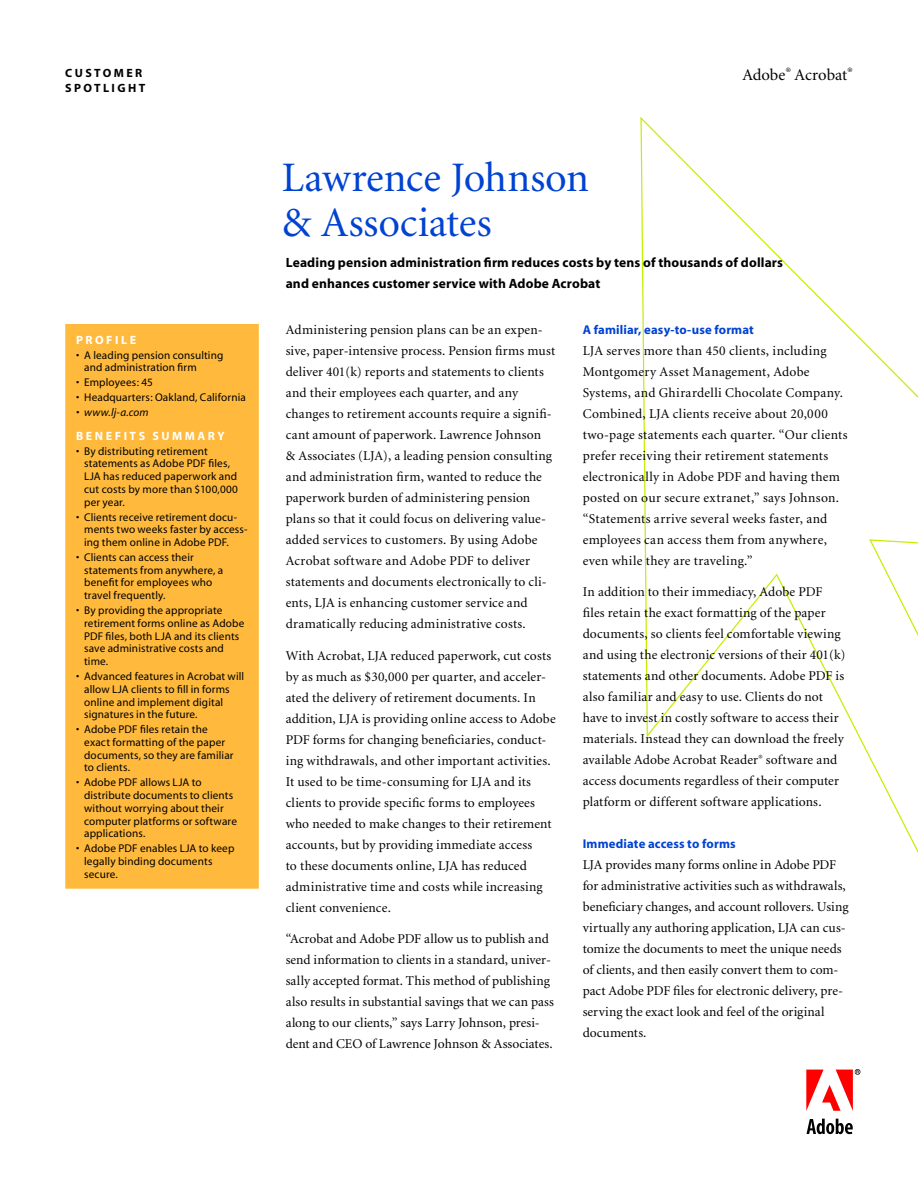
<style>
.page{position:relative;width:918px;height:1188px;background:#fff}
.page>*{position:absolute;margin:0;border:0;box-sizing:border-box;transform-origin:0 0}
.t1{font:64.5px "Adobe Corp ID Adobe";color:#f00}
.t2{font:42px/45px "Adobe Corp ID Minion Rg";color:#0042d1}
.t3{font:16.5px "Adobe Corp ID Minion Rg";letter-spacing:-.005em;color:#000}
.t4{font:13.5px/21px "Adobe Corp ID Minion Rg";letter-spacing:.01em;color:#000}
.t5{font:13.5px/21px "Adobe Corp ID Myriad Bd";letter-spacing:.01em;color:#000}
.t6{font:12.75px "Adobe Corp ID Myriad Bd";letter-spacing:.01em;color:#0042d1}
.t7{font:12px "Adobe Corp ID Myriad Bd";letter-spacing:.21em;color:#fff}
.t8{font:12px/15px "Adobe Corp ID Myriad Bd";letter-spacing:.2em;color:#000}
.t9{font:11.25px/12.8px "Adobe Corp ID Myriad Rg";letter-spacing:.01em;color:#000}
.t10{font:11.25px "Adobe Corp ID Myriad Rg It";letter-spacing:.015em;color:#000}
.s1{color:#000}
</style>
<div class="page">
<svg style="left:640px;top:116px;width:278px;height:737px"></svg>
<div style="left:65px;top:324px;width:194px;height:565px;background:#ffba3d"></div>
<p class="t8" style="left:65px;top:65px;width:82px">CUSTOMER<br>SPOTLIGHT</p>
<p class="t7" style="left:76px;top:333px;width:62px">PROFILE</p>
<p class="t9" style="left:84px;top:348px;width:141px;text-indent:-8px">• A leading pension consulting and administration firm</p>
<p class="t9" style="left:76px;top:376px;width:78px">• Employees: 45</p>
<p class="t9" style="left:76px;top:391px;width:171px">• Headquarters: Oakland, California</p>
<p class="t10" style="left:76px;top:406px;width:74px">• www.lj-a.com</p>
<p class="t7" style="left:76px;top:429px;width:150px">BENEFITS SUMMARY</p>
<p class="t9" style="left:84px;top:444px;width:155px;text-indent:-8px">• By distributing retirement statements as Adobe PDF files,<br>LJA has reduced paperwork and cut costs by more than $100,000 per year.</p>
<p class="t9" style="left:84px;top:510px;width:165px;text-indent:-8px">• Clients receive retirement docu&shy;ments two weeks faster by access&shy;ing them online in Adobe PDF.</p>
<p class="t9" style="left:84px;top:551px;width:141px;text-indent:-8px">• Clients can access their statements from anywhere, a benefit for employees who travel frequently.</p>
<p class="t9" style="left:84px;top:604px;width:162px;text-indent:-8px">• By providing the appropriate retirement forms online as Adobe<br>PDF files, both LJA and its clients save administrative costs and time.</p>
<p class="t9" style="left:84px;top:670px;width:162px;text-indent:-8px">• Advanced features in Acrobat will allow LJA clients to fill in forms online and implement digital signatures in the future.</p>
<p class="t9" style="left:84px;top:723px;width:151px;text-indent:-8px">• Adobe PDF files retain the exact formatting of the paper documents, so they are familiar to clients.</p>
<p class="t9" style="left:84px;top:776px;width:154px;text-indent:-8px">• Adobe PDF allows LJA to distribute documents to clients without worrying about their computer platforms or software applications.</p>
<p class="t9" style="left:84px;top:842px;width:152px;text-indent:-8px">• Adobe PDF enables LJA to keep legally binding documents secure.</p>
<p class="t2" style="left:282px;top:154px;width:309px">Lawrence Johnson &amp; Associates</p>
<p class="t3" style="left:742px;top:64px;width:112px">Adobe<sup>®</sup> Acrobat<sup>®</sup></p>
<p class="t5" style="left:286px;top:252px;width:499px">Leading pension administration firm reduces costs by tens of thousands of dollars and enhances customer service with Adobe Acrobat</p>
<p class="t4" style="left:286px;top:319px;width:271px">Administering pension plans can be an expen&shy;sive, paper-intensive process. Pension firms must deliver 401(k) reports and statements to clients and their employees each quarter, and any changes to retirement accounts require a signifi&shy;cant amount of paperwork. Lawrence Johnson<br>&amp; Associates (LJA), a leading pension consulting and administration firm, wanted to reduce the paperwork burden of administering pension plans so that it could focus on delivering value&shy;added services to customers. By using Adobe Acrobat software and Adobe PDF to deliver statements and documents electronically to cli&shy;ents, LJA is enhancing customer service and dramatically reducing administrative costs.</p>
<p class="t4" style="left:286px;top:644px;width:272px">With Acrobat, LJA reduced paperwork, cut costs by as much as $30,000 per quarter, and acceler&shy;ated the delivery of retirement documents. In addition, LJA is providing online access to Adobe PDF forms for changing beneficiaries, conduct&shy;ing withdrawals, and other important activities.<br>It used to be time-consuming for LJA and its clients to provide specific forms to employees who needed to make changes to their retirement accounts, but by providing immediate access<br>to these documents online, LJA has reduced administrative time and costs while increasing client convenience.</p>
<p class="t4" style="left:286px;top:928px;width:270px">“Acrobat and Adobe PDF allow us to publish and send information to clients in a standard, univer&shy;sally accepted format. This method of publishing also results in substantial savings that we can pass along to our clients,” says Larry Johnson, presi&shy;dent and CEO of Lawrence Johnson &amp; Associates.</p>
<p class="t6" style="left:583px;top:322px;width:173px">A familiar, easy-to-use format</p>
<p class="t4" style="left:583px;top:339px;width:266px">LJA serves more than 450 clients, including Montgomery Asset Management, Adobe Systems, and Ghirardelli Chocolate Company.<br>Combined, LJA clients receive about 20,000 two-page statements each quarter. “Our clients prefer receiving their retirement statements electronically in Adobe PDF and having them posted on our secure extranet,” says Johnson. “Statements arrive several weeks faster, and employees can access them from anywhere, even while they are traveling.”</p>
<p class="t4" style="left:583px;top:581px;width:264px">In addition to their immediacy, Adobe PDF files retain the exact formatting of the paper documents, so clients feel comfortable viewing and using the electronic versions of their 401(k) statements and other documents. Adobe PDF is also familiar and easy to use. Clients do not have to invest in costly software to access their materials. Instead they can download the freely available Adobe Acrobat Reader<sup>®</sup> software and access documents regardless of their computer platform or different software applications.</p>
<p class="t6" style="left:583px;top:836px;width:154px">Immediate access to forms</p>
<p class="t4" style="left:583px;top:854px;width:267px">LJA provides many forms online in Adobe PDF for administrative activities such as withdrawals, beneficiary changes, and account rollovers. Using virtually any authoring application, LJA can cus&shy;tomize the documents to meet the unique needs of clients, and then easily convert them to com&shy;pact Adobe PDF files for electronic delivery, pre&shy;serving the exact look and feel of the original documents.</p>
<p class="t1" style="left:806px;top:1074px;width:49px">b<span class="s1">c</span></p>
</div>
